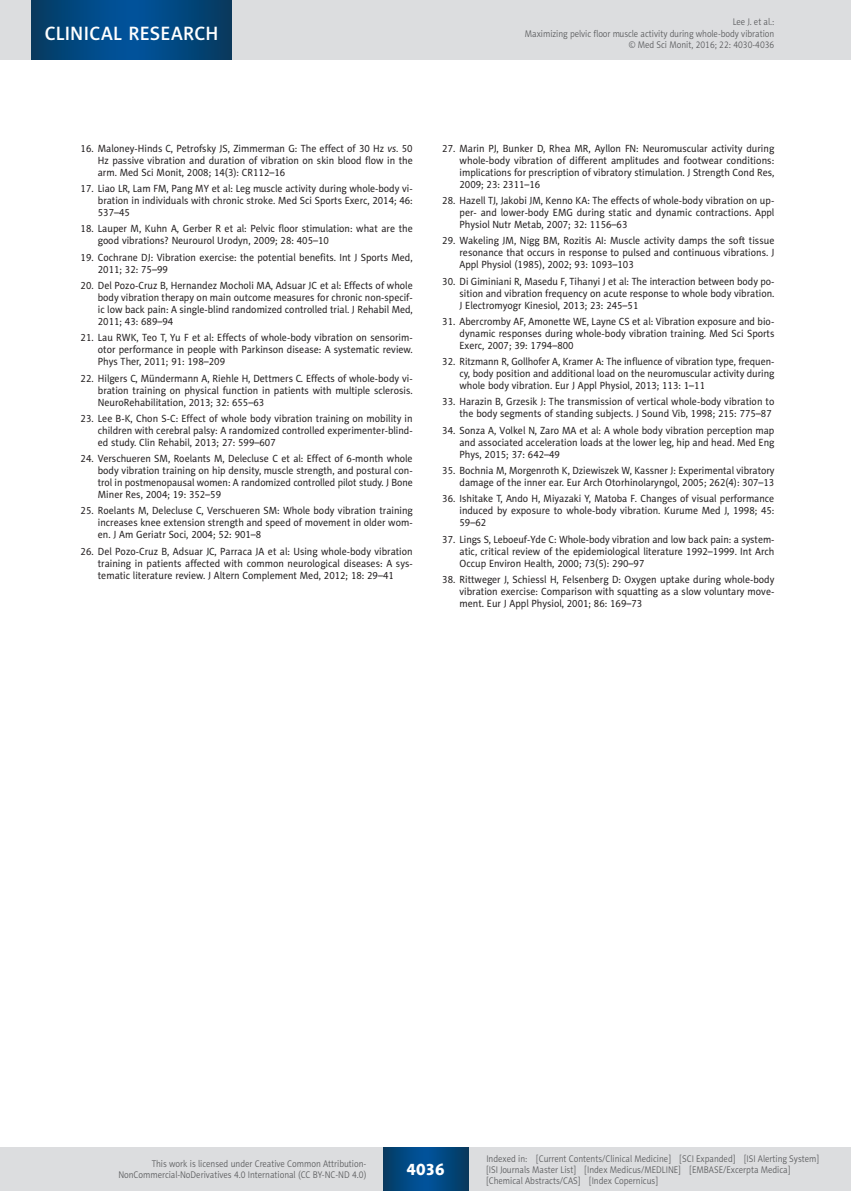
<style>
.page{position:relative;width:851px;height:1191px;background:#fff}
.page>*{position:absolute;margin:0;border:0;box-sizing:border-box;transform-origin:0 0}
.t1{font:19.5px "Naomi Sans EFN Medium";letter-spacing:.015em;color:#fff}
.t2{font:16.5px "Naomi Sans EFN Heavy";color:#fff}
.MSM_Referencje_punkt{font:10.5px/12px "Naomi Sans EFN";color:#231f20;text-align:justify;scale:.95 1}
.MSM_Referencje_punkt-2{font:10.5px/12px "Naomi Sans EFN";color:#231f20;text-align:justify;scale:.94 1}
.t3{font:9.75px/11.2px "Naomi Sans EFN Light";color:#57585a;text-align:right;scale:.9 1}
.s1{font-style:italic}
</style>
<div class="page">
<div style="left:0;top:1148px;width:850px;height:43px;background:#dcdddf"></div>
<svg style="left:383px;top:1147px;width:85px;height:43px;background:#02477e"></svg>
<div style="left:0;top:0;width:850px;height:60px;background:#dcdddf"></div>
<svg style="left:32px;top:0;width:200px;height:60px;background:#02477e"></svg>
<h1 class="t1" style="left:45px;top:22px;width:175px">CLINICAL RESEARCH</h1>
<p class="t3" style="left:525px;top:16px;width:279px">Lee J. et al.:<br>Maximizing pelvic floor muscle activity during whole-body vibration © Med Sci Monit, 2016; 22: 4030-4036</p>
<p class="MSM_Referencje_punkt" style="left:98px;top:142px;width:333px;text-indent:-17px">16. Maloney-Hinds C, Petrofsky JS, Zimmerman G: The effect of 30 Hz <span class="s1">vs.</span> 50<br>Hz passive vibration and duration of vibration on skin blood flow in the arm. Med Sci Monit, 2008; 14(3): CR112–16</p>
<p class="MSM_Referencje_punkt" style="left:98px;top:183px;width:333px;text-indent:-17px">17. Liao LR, Lam FM, Pang MY et al: Leg muscle activity during whole-body vi&shy;bration in individuals with chronic stroke. Med Sci Sports Exerc, 2014; 46:<br>537–45</p>
<p class="MSM_Referencje_punkt" style="left:98px;top:223px;width:333px;text-indent:-17px">18. Lauper M, Kuhn A, Gerber R et al: Pelvic floor stimulation: what are the good vibrations? Neurourol Urodyn, 2009; 28: 405–10</p>
<p class="MSM_Referencje_punkt" style="left:98px;top:251px;width:333px;text-indent:-17px">19. Cochrane DJ: Vibration exercise: the potential benefits. Int J Sports Med,<br>2011; 32: 75–99</p>
<p class="MSM_Referencje_punkt" style="left:98px;top:279px;width:333px;text-indent:-17px">20. Del Pozo-Cruz B, Hernandez Mocholi MA, Adsuar JC et al: Effects of whole body vibration therapy on main outcome measures for chronic non-specif&shy;ic low back pain: A single-blind randomized controlled trial. J Rehabil Med, 2011; 43: 689–94</p>
<p class="MSM_Referencje_punkt" style="left:98px;top:332px;width:333px;text-indent:-17px">21. Lau RWK, Teo T, Yu F et al: Effects of whole-body vibration on sensorim&shy;otor performance in people with Parkinson disease: A systematic review.<br>Phys Ther, 2011; 91: 198–209</p>
<p class="MSM_Referencje_punkt" style="left:98px;top:372px;width:333px;text-indent:-17px">22. Hilgers C, Mündermann A, Riehle H, Dettmers C. Effects of whole-body vi&shy;bration training on physical function in patients with multiple sclerosis.<br>NeuroRehabilitation, 2013; 32: 655–63</p>
<p class="MSM_Referencje_punkt" style="left:98px;top:412px;width:333px;text-indent:-17px">23. Lee B-K, Chon S-C: Effect of whole body vibration training on mobility in children with cerebral palsy: A randomized controlled experimenter-blind&shy;ed study. Clin Rehabil, 2013; 27: 599–607</p>
<p class="MSM_Referencje_punkt" style="left:98px;top:452px;width:333px;text-indent:-17px">24. Verschueren SM, Roelants M, Delecluse C et al: Effect of 6-month whole body vibration training on hip density, muscle strength, and postural con&shy;trol in postmenopausal women: A randomized controlled pilot study. J Bone Miner Res, 2004; 19: 352–59</p>
<p class="MSM_Referencje_punkt" style="left:98px;top:505px;width:333px;text-indent:-17px">25. Roelants M, Delecluse C, Verschueren SM: Whole body vibration training increases knee extension strength and speed of movement in older wom&shy;en. J Am Geriatr Soci, 2004; 52: 901–8</p>
<p class="MSM_Referencje_punkt" style="left:98px;top:545px;width:333px;text-indent:-17px">26. Del Pozo-Cruz B, Adsuar JC, Parraca JA et al: Using whole-body vibration training in patients affected with common neurological diseases: A sys&shy;tematic literature review. J Altern Complement Med, 2012; 18: 29–41</p>
<p class="MSM_Referencje_punkt" style="left:459px;top:142px;width:333px;text-indent:-17px">27. Marin PJ, Bunker D, Rhea MR, Ayllon FN: Neuromuscular activity during whole-body vibration of different amplitudes and footwear conditions: implications for prescription of vibratory stimulation. J Strength Cond Res, 2009; 23: 2311–16</p>
<p class="MSM_Referencje_punkt" style="left:459px;top:195px;width:333px;text-indent:-17px">28. Hazell TJ, Jakobi JM, Kenno KA: The effects of whole-body vibration on up&shy;per- and lower-body EMG during static and dynamic contractions. Appl Physiol Nutr Metab, 2007; 32: 1156–63</p>
<p class="MSM_Referencje_punkt" style="left:459px;top:235px;width:333px;text-indent:-17px">29. Wakeling JM, Nigg BM, Rozitis AI: Muscle activity damps the soft tissue resonance that occurs in response to pulsed and continuous vibrations. J Appl Physiol (1985), 2002; 93: 1093–103</p>
<p class="MSM_Referencje_punkt-2" style="left:459px;top:275px;width:336px;text-indent:-17px">30. Di Giminiani R, Masedu F, Tihanyi J et al: The interaction between body po&shy;sition and vibration frequency on acute response to whole body vibration.<br>J Electromyogr Kinesiol, 2013; 23: 245–51</p>
<p class="MSM_Referencje_punkt" style="left:459px;top:315px;width:333px;text-indent:-17px">31. Abercromby AF, Amonette WE, Layne CS et al: Vibration exposure and bio&shy;dynamic responses during whole-body vibration training. Med Sci Sports Exerc, 2007; 39: 1794–800</p>
<p class="MSM_Referencje_punkt-2" style="left:459px;top:356px;width:336px;text-indent:-17px">32. Ritzmann R, Gollhofer A, Kramer A: The influence of vibration type, frequen&shy;cy, body position and additional load on the neuromuscular activity during whole body vibration. Eur J Appl Physiol, 2013; 113: 1–11</p>
<p class="MSM_Referencje_punkt" style="left:442px;top:396px;width:351px;text-align:right">33. Harazin B, Grzesik J: The transmission of vertical whole-body vibration to the body segments of standing subjects. J Sound Vib, 1998; 215: 775–87</p>
<p class="MSM_Referencje_punkt" style="left:459px;top:424px;width:333px;text-indent:-17px">34. Sonza A, Volkel N, Zaro MA et al: A whole body vibration perception map and associated acceleration loads at the lower leg, hip and head. Med Eng Phys, 2015; 37: 642–49</p>
<p class="MSM_Referencje_punkt-2" style="left:442px;top:464px;width:355px;text-align:right">35. Bochnia M, Morgenroth K, Dziewiszek W, Kassner J: Experimental vibratory damage of the inner ear. Eur Arch Otorhinolaryngol, 2005; 262(4): 307–13</p>
<p class="MSM_Referencje_punkt" style="left:459px;top:493px;width:333px;text-indent:-17px">36. Ishitake T, Ando H, Miyazaki Y, Matoba F. Changes of visual performance induced by exposure to whole-body vibration. Kurume Med J, 1998; 45:<br>59–62</p>
<p class="MSM_Referencje_punkt-2" style="left:459px;top:533px;width:336px;text-indent:-17px">37. Lings S, Leboeuf-Yde C: Whole-body vibration and low back pain: a system&shy;atic, critical review of the epidemiological literature 1992–1999. Int Arch Occup Environ Health, 2000; 73(5): 290–97</p>
<p class="MSM_Referencje_punkt" style="left:459px;top:573px;width:333px;text-indent:-17px">38. Rittweger J, Schiessl H, Felsenberg D: Oxygen uptake during whole-body vibration exercise: Comparison with squatting as a slow voluntary move&shy;ment. Eur J Appl Physiol, 2001; 86: 169–73</p>
<p class="t3" style="left:118px;top:1158px;width:277px">This work is licensed under Creative Common Attribution-<br>NonCommercial-NoDerivatives 4.0 International (CC BY-NC-ND 4.0)</p>
<h2 class="t2" style="left:406px;top:1159px;width:40px">4036</h2>
<p class="t3" style="left:486px;top:1152px;width:371px;text-align:left">Indexed in: [Current Contents/Clinical Medicine] [SCI Expanded] [ISI Alerting System] [ISI Journals Master List] [Index Medicus/MEDLINE] [EMBASE/Excerpta Medica] [Chemical Abstracts/CAS] [Index Copernicus]</p>
</div>
